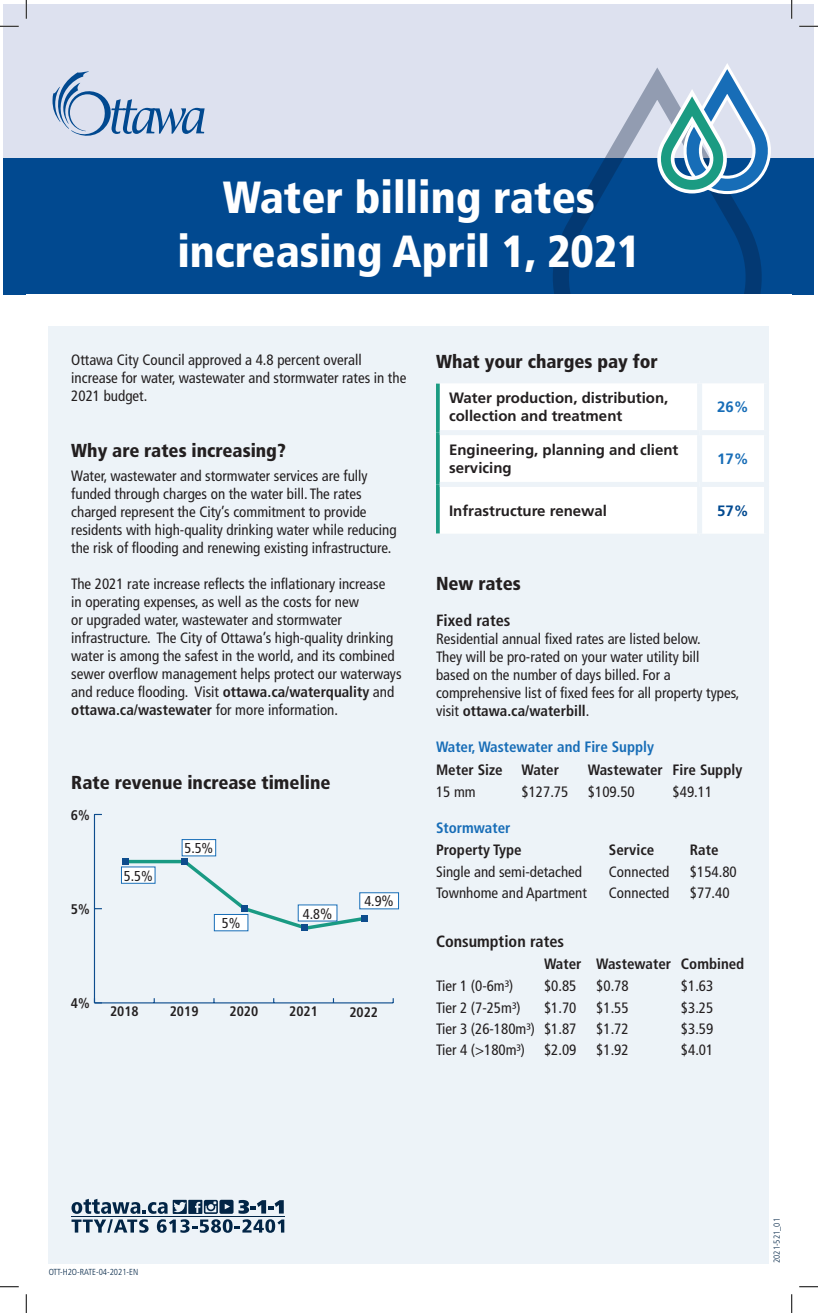
<style>
.page{position:relative;width:818px;height:1313px;background:#fff}
.page>*{position:absolute;margin:0;border:0;box-sizing:border-box;transform-origin:0 0}
.t1{font:900 condensed 45px/54px "Frutiger LT Std";color:#fff;text-align:center}
.t2{font:900 condensed 18.75px "Frutiger LT Std";color:#231f20}
.Title2{font:700 condensed 16.25px "Frutiger LT Std";color:#231f20}
.Text{font:condensed 15px/18px "Frutiger LT Std";color:#231f20}
.t3{font:700 15px/18px "Frutiger LT Std";color:#231f20}
.Text-2{font:700 condensed 15px "Frutiger LT Std";color:#231f20}
.Text-3{font:700 condensed 15px "Frutiger LT Std";color:#176db7}
.t4{font:700 15px "Frutiger LT Std";color:#176db7}
.t5{font:700 15px "Frutiger LT Std";color:#014990}
.Text-4{font:condensed 14.38px "Frutiger LT Std";color:#231f20}
.t6{font:700 condensed 14px "Frutiger LT Std";color:#231f20}
.Text-5{font:700 condensed 13.75px "Frutiger LT Std";color:#231f20}
.t7{font:300 condensed 8.75px "Frutiger LT Std";color:#022546}
.s1{font-weight:700}
.s2{font-size:15px}
</style>
<div class="page">
<div style="left:4px;top:4px;width:810px;height:172px;background:#dde1ef"></div>
<div style="left:4px;top:158px;width:810px;height:136px;background:#014990"></div>
<svg style="left:52px;top:71px;width:153px;height:65px"></svg>
<svg style="left:553px;top:87px;width:209px;height:207px"></svg>
<svg style="left:646px;top:63px;width:125px;height:140px"></svg>
<div style="left:49px;top:321px;width:720px;height:943px;background:#edf3f8"></div>
<div style="left:26px;top:294px;width:765px;height:32px;background:#fff"></div>
<div style="left:440px;top:383px;width:324px;height:150px;background:#fff"></div>
<svg style="left:436px;top:383px;width:4px;height:49px"></svg>
<svg style="left:436px;top:432px;width:4px;height:52px"></svg>
<svg style="left:436px;top:484px;width:4px;height:49px"></svg>
<div style="left:697px;top:383px;width:5px;height:47px;background:#edf3f8"></div>
<div style="left:440px;top:430px;width:259px;height:5px;background:#edf3f8"></div>
<div style="left:699px;top:430px;width:70px;height:5px;background:#edf3f8"></div>
<div style="left:697px;top:435px;width:5px;height:47px;background:#edf3f8"></div>
<div style="left:440px;top:482px;width:259px;height:5px;background:#edf3f8"></div>
<div style="left:699px;top:482px;width:70px;height:5px;background:#edf3f8"></div>
<div style="left:697px;top:487px;width:5px;height:46px;background:#edf3f8"></div>
<svg style="left:71px;top:1219px;width:78px;height:13px"></svg>
<svg style="left:157px;top:1219px;width:127px;height:13px"></svg>
<hr style="left:71px;top:1216px;width:214px;height:1px;background:#022546">
<svg style="left:71px;top:1198px;width:213px;height:15px"></svg>
<hr style="left:94px;top:1002px;width:299px;height:1px;background:#0d4c8d">
<hr style="left:94px;top:814px;width:1px;height:189px;background:#0d4c8d">
<svg style="left:121px;top:856px;width:248px;height:76px"></svg>
<div style="left:121px;top:858px;width:7px;height:7px;background:#0d4c8d"></div>
<div style="left:181px;top:858px;width:7px;height:7px;background:#0d4c8d"></div>
<div style="left:241px;top:905px;width:7px;height:7px;background:#0d4c8d"></div>
<div style="left:301px;top:924px;width:7px;height:7px;background:#0d4c8d"></div>
<div style="left:361px;top:914px;width:7px;height:7px;background:#0d4c8d"></div>
<div style="left:182px;top:839px;width:34px;height:17px;background:#fff"></div>
<div style="left:182px;top:839px;width:34px;height:17px;border:1px solid #176db7"></div>
<div style="left:214px;top:914px;width:34px;height:16px;background:#fff"></div>
<div style="left:214px;top:914px;width:34px;height:17px;border:1px solid #176db7"></div>
<div style="left:298px;top:905px;width:39px;height:16px;background:#fff"></div>
<div style="left:360px;top:892px;width:38px;height:17px;background:#fff"></div>
<div style="left:359px;top:892px;width:40px;height:17px;border:1px solid #176db7"></div>
<div style="left:121px;top:867px;width:34px;height:16px;background:#fff"></div>
<svg style="left:0;top:25px;width:19px;height:2px"></svg>
<svg style="left:799px;top:25px;width:19px;height:2px"></svg>
<svg style="left:0;top:1286px;width:19px;height:1px"></svg>
<svg style="left:799px;top:1286px;width:19px;height:1px"></svg>
<svg style="left:25px;top:0;width:2px;height:19px"></svg>
<svg style="left:25px;top:1294px;width:2px;height:18px"></svg>
<svg style="left:791px;top:0;width:1px;height:19px"></svg>
<svg style="left:791px;top:1294px;width:1px;height:18px"></svg>
<p class="t1" style="left:177px;top:170px;width:465px">Water billing rates increasing April 1, 2021</p>
<p class="Text" style="left:71px;top:351px;width:336px">Ottawa City Council approved a 4.8 percent overall increase for water, wastewater and stormwater rates in the<br>2021 budget.</p>
<p class="t2" style="left:71px;top:439px;width:216px">Why are rates increasing?</p>
<p class="Text" style="left:71px;top:467px;width:327px">Water, wastewater and stormwater services are fully funded through charges on the water bill. The rates charged represent the City’s commitment to provide residents with high-quality drinking water while reducing the risk of flooding and renewing existing infrastructure.</p>
<p class="Text" style="left:71px;top:575px;width:332px">The 2021 rate increase reflects the inflationary increase<br>in operating expenses, as well as the costs for new<br>or upgraded water, wastewater and stormwater infrastructure. The City of Ottawa’s high-quality drinking water is among the safest in the world, and its combined sewer overflow management helps protect our waterways and reduce flooding. Visit <span class="s1">ottawa.ca/waterquality</span> and <span class="s1">ottawa.ca/wastewater</span> for more information.</p>
<p class="t2" style="left:71px;top:771px;width:261px">Rate revenue increase timeline</p>
<p class="t6" style="left:71px;top:806px;width:20px">6%</p>
<p class="t6" style="left:71px;top:900px;width:20px">5%</p>
<p class="Text-4" style="left:124px;top:867px;width:30px">5.5%</p>
<p class="Text-4" style="left:184px;top:839px;width:30px">5.5%</p>
<p class="Text-4" style="left:222px;top:914px;width:20px">5%</p>
<p class="Text-4" style="left:303px;top:905px;width:31px">4.8<span class="s2">%</span></p>
<p class="Text-4" style="left:364px;top:893px;width:31px">4.9<span class="s2">%</span></p>
<p class="t6" style="left:71px;top:995px;width:20px">4%</p>
<p class="Text-5" style="left:110px;top:1003px;width:30px">2018</p>
<p class="Text-5" style="left:170px;top:1003px;width:30px">2019</p>
<p class="Text-5" style="left:229px;top:1003px;width:30px">2020</p>
<p class="Text-5" style="left:289px;top:1003px;width:30px">2021</p>
<p class="Text-5" style="left:349px;top:1003px;width:30px">2022</p>
<p class="t2" style="left:436px;top:350px;width:223px">What your charges pay for</p>
<p class="t3" style="left:449px;top:389px;width:221px">Water production, distribution, collection and treatment</p>
<p class="t4" style="left:717px;top:398px;width:33px">26%</p>
<p class="t3" style="left:449px;top:441px;width:231px">Engineering, planning and client servicing</p>
<p class="t4" style="left:717px;top:450px;width:33px">17%</p>
<p class="t3" style="left:449px;top:502px;width:159px">Infrastructure renewal</p>
<p class="t5" style="left:717px;top:502px;width:33px">57%</p>
<p class="t2" style="left:436px;top:572px;width:86px">New rates</p>
<p class="Title2" style="left:436px;top:611px;width:76px">Fixed rates</p>
<p class="Text" style="left:436px;top:630px;width:305px">Residential annual fixed rates are listed below.<br>They will be pro-rated on your water utility bill<br>based on the number of days billed. For a comprehensive list of fixed fees for all property types, visit <span class="s1">ottawa.ca/waterbill</span>.</p>
<p class="Text-3" style="left:436px;top:738px;width:219px">Water, Wastewater and Fire Supply</p>
<p class="Text-2" style="left:436px;top:760px;width:68px">Meter Size</p>
<p class="Text-2" style="left:521px;top:760px;width:39px">Water</p>
<p class="Text-2" style="left:588px;top:760px;width:76px">Wastewater</p>
<p class="Text-2" style="left:672px;top:760px;width:71px">Fire Supply</p>
<p class="Text" style="left:436px;top:782px;width:41px">15 mm</p>
<p class="Text" style="left:521px;top:782px;width:48px">$127.75</p>
<p class="Text" style="left:588px;top:782px;width:48px">$109.50</p>
<p class="Text" style="left:672px;top:782px;width:41px">$49.11</p>
<p class="Text-3" style="left:436px;top:818px;width:76px">Stormwater</p>
<p class="Text-2" style="left:436px;top:840px;width:87px">Property Type</p>
<p class="Text-2" style="left:609px;top:840px;width:47px">Service</p>
<p class="Text-2" style="left:690px;top:840px;width:30px">Rate</p>
<p class="Text" style="left:436px;top:863px;width:148px">Single and semi-detached</p>
<p class="Text" style="left:609px;top:863px;width:62px">Connected</p>
<p class="Text" style="left:690px;top:863px;width:48px">$154.80</p>
<p class="Text" style="left:436px;top:884px;width:152px">Townhome and Apartment</p>
<p class="Text" style="left:609px;top:884px;width:62px">Connected</p>
<p class="Text" style="left:690px;top:884px;width:41px">$77.40</p>
<p class="Title2" style="left:436px;top:931px;width:130px">Consumption rates</p>
<p class="Text-2" style="left:544px;top:955px;width:39px">Water</p>
<p class="Text-2" style="left:596px;top:955px;width:76px">Wastewater</p>
<p class="Text-2" style="left:681px;top:955px;width:65px">Combined</p>
<p class="Text" style="left:436px;top:977px;width:79px">Tier 1 (0-6m³)</p>
<p class="Text" style="left:544px;top:977px;width:34px">$0.85</p>
<p class="Text" style="left:596px;top:977px;width:34px">$0.78</p>
<p class="Text" style="left:681px;top:977px;width:34px">$1.63</p>
<p class="Text" style="left:436px;top:998px;width:86px">Tier 2 (7-25m³)</p>
<p class="Text" style="left:544px;top:998px;width:34px">$1.70</p>
<p class="Text" style="left:596px;top:998px;width:34px">$1.55</p>
<p class="Text" style="left:681px;top:998px;width:34px">$3.25</p>
<p class="Text" style="left:436px;top:1019px;width:100px">Tier 3 (26-180m³)</p>
<p class="Text" style="left:544px;top:1019px;width:34px">$1.87</p>
<p class="Text" style="left:596px;top:1019px;width:34px">$1.72</p>
<p class="Text" style="left:681px;top:1019px;width:34px">$3.59</p>
<p class="Text" style="left:436px;top:1041px;width:91px">Tier 4 (&gt;180m³)</p>
<p class="Text" style="left:544px;top:1041px;width:34px">$2.09</p>
<p class="Text" style="left:596px;top:1041px;width:34px">$1.92</p>
<p class="Text" style="left:681px;top:1041px;width:34px">$4.01</p>
<p class="t7" style="left:49px;top:1267px;width:91px">OTT-H2O-RATE-04-2021-EN</p>
<p class="t7" style="left:771px;top:1262px;width:46px;rotate:-90deg">2021-521_01</p>
</div>
